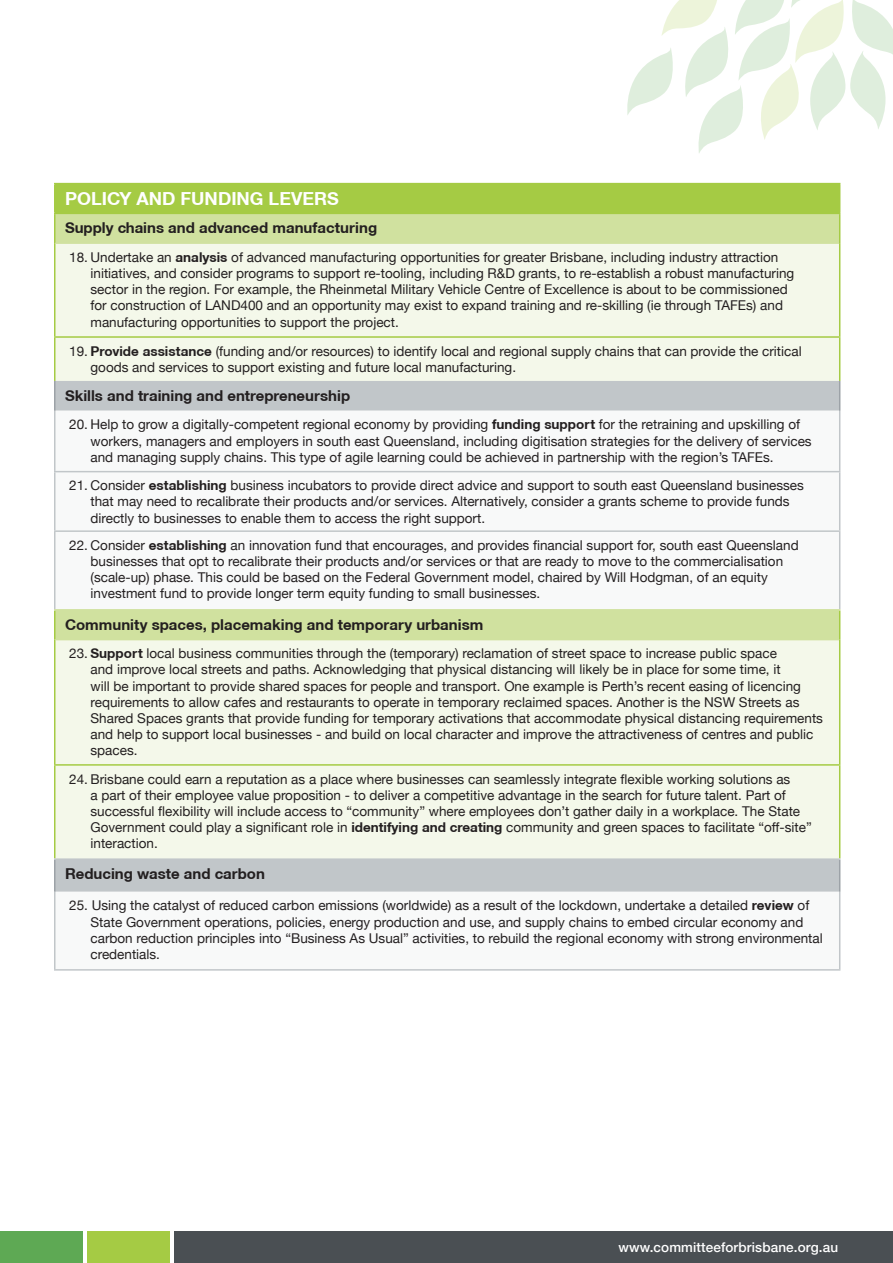
<style>
.page{position:relative;width:893px;height:1263px;background:#fff}
.page>*{position:absolute;margin:0;border:0;box-sizing:border-box;transform-origin:0 0}
.t1{font:700 18px "Helvetica Neue CE";color:#fff}
.t2{font:700 15px "Helvetica Neue CE";color:#231f20}
.t3{font:13.5px/16.2px "Helvetica Neue LT";color:#231f20}
.t4{font:500 13.5px "Helvetica Neue LT";letter-spacing:.01em;color:#fff}
.s1{font-family:"Helvetica Neue CE";font-weight:700}
</style>
<div class="page">
<div style="left:174px;top:1231px;width:719px;height:32px;background:#4a4f53"></div>
<div style="left:88px;top:1231px;width:82px;height:32px;background:#a5cb44"></div>
<div style="left:0;top:1231px;width:82px;height:32px;background:#5ea954"></div>
<svg style="left:627px;top:0;width:266px;height:153px"></svg>
<div style="left:55px;top:184px;width:785px;height:29px;background:#a5cb44"></div>
<div style="left:56px;top:214px;width:783px;height:28px;background:#d0e19f"></div>
<div style="left:56px;top:244px;width:783px;height:137px;background:#f4f8ea"></div>
<div style="left:56px;top:381px;width:783px;height:30px;background:#c1c6c9"></div>
<svg style="left:56px;top:470px;width:783px;height:422px;fill:#f4f8ea"></svg>
<hr style="left:54px;top:183px;width:786px;height:1px;background:#a5cb44">
<hr style="left:54px;top:184px;width:2px;height:29px;background:#a5cb44">
<hr style="left:54px;top:213px;width:786px;height:1px;background:#a5cb44">
<hr style="left:54px;top:214px;width:2px;height:29px;background:#a5cb44">
<svg style="left:839px;top:214px;width:1px;height:29px"></svg>
<hr style="left:54px;top:243px;width:2px;height:93px;background:#a5cb44">
<hr style="left:54px;top:338px;width:2px;height:43px;background:#a5cb44">
<hr style="left:56px;top:242px;width:783px;height:2px;background:#d0e19f">
<hr style="left:839px;top:243px;width:1px;height:93px;background:#a5cb44">
<hr style="left:839px;top:338px;width:1px;height:43px;background:#a5cb44">
<hr style="left:54px;top:336px;width:786px;height:2px;background:#a5cb44">
<hr style="left:54px;top:411px;width:2px;height:60px;background:#c1c6c9">
<hr style="left:54px;top:472px;width:2px;height:58px;background:#c1c6c9">
<hr style="left:54px;top:532px;width:2px;height:77px;background:#c1c6c9">
<hr style="left:839px;top:411px;width:1px;height:60px;background:#c1c6c9">
<hr style="left:839px;top:472px;width:1px;height:58px;background:#c1c6c9">
<hr style="left:839px;top:532px;width:1px;height:77px;background:#c1c6c9">
<hr style="left:54px;top:471px;width:786px;height:1px;background:#c1c6c9">
<hr style="left:54px;top:530px;width:786px;height:2px;background:#c1c6c9">
<hr style="left:54px;top:611px;width:2px;height:29px;background:#a5cb44">
<svg style="left:839px;top:611px;width:1px;height:29px"></svg>
<hr style="left:54px;top:640px;width:2px;height:124px;background:#a5cb44">
<hr style="left:839px;top:640px;width:1px;height:124px;background:#a5cb44">
<hr style="left:54px;top:764px;width:786px;height:2px;background:#a5cb44">
<hr style="left:54px;top:766px;width:2px;height:92px;background:#a5cb44">
<hr style="left:839px;top:766px;width:1px;height:92px;background:#a5cb44">
<hr style="left:54px;top:860px;width:2px;height:32px;background:#9ca2a7">
<hr style="left:839px;top:860px;width:1px;height:32px;background:#9ca2a7">
<hr style="left:54px;top:892px;width:2px;height:77px;background:#c1c6c9">
<hr style="left:839px;top:892px;width:1px;height:77px;background:#c1c6c9">
<hr style="left:54px;top:969px;width:786px;height:2px;background:#c1c6c9">
<hr style="left:54px;top:381px;width:2px;height:30px;background:#9ca2a7">
<hr style="left:839px;top:381px;width:1px;height:30px;background:#9ca2a7">
<hr style="left:54px;top:609px;width:786px;height:2px;background:#d0e19f">
<hr style="left:56px;top:639px;width:783px;height:1px;background:#d0e19f">
<hr style="left:54px;top:858px;width:786px;height:2px;background:#c1c6c9">
<h1 class="t1" style="left:65px;top:187px;width:275px">POLICY AND FUNDING LEVERS</h1>
<p class="t2" style="left:65px;top:218px;width:314px">Supply chains and advanced manufacturing</p>
<p class="t3" style="left:91px;top:249px;width:705px;text-indent:-21px">18. Undertake an <span class="s1">analysis</span> of advanced manufacturing opportunities for greater Brisbane, including industry attraction initiatives, and consider programs to support re-tooling, including R&amp;D grants, to re-establish a robust manufacturing sector in the region. For example, the Rheinmetal Military Vehicle Centre of Excellence is about to be commissioned for construction of LAND400 and an opportunity may exist to expand training and re-skilling (ie through TAFEs) and manufacturing opportunities to support the project.</p>
<p class="t3" style="left:91px;top:343px;width:713px;text-indent:-21px">19. <span class="s1">Provide assistance</span> (funding and/or resources) to identify local and regional supply chains that can provide the critical goods and services to support existing and future local manufacturing.</p>
<p class="t2" style="left:65px;top:386px;width:287px">Skills and training and entrepreneurship</p>
<p class="t3" style="left:91px;top:416px;width:723px;text-indent:-21px">20. Help to grow a digitally-competent regional economy by providing <span class="s1">funding support</span> for the retraining and upskilling of workers, managers and employers in south east Queensland, including digitisation strategies for the delivery of services and managing supply chains. This type of agile learning could be achieved in partnership with the region’s TAFEs.</p>
<p class="t3" style="left:91px;top:477px;width:715px;text-indent:-21px">21. Consider <span class="s1">establishing</span> business incubators to provide direct advice and support to south east Queensland businesses that may need to recalibrate their products and/or services. Alternatively, consider a grants scheme to provide funds directly to businesses to enable them to access the right support.</p>
<p class="t3" style="left:91px;top:537px;width:710px;text-indent:-21px">22. Consider <span class="s1">establishing</span> an innovation fund that encourages, and provides financial support for, south east Queensland businesses that opt to recalibrate their products and/or services or that are ready to move to the commercialisation (scale-up) phase. This could be based on the Federal Government model, chaired by Will Hodgman, of an equity investment fund to provide longer term equity funding to small businesses.</p>
<p class="t2" style="left:65px;top:615px;width:420px">Community spaces, placemaking and temporary urbanism</p>
<p class="t3" style="left:91px;top:645px;width:734px;text-indent:-21px">23. <span class="s1">Support</span> local business communities through the (temporary) reclamation of street space to increase public space<br>and improve local streets and paths. Acknowledging that physical distancing will likely be in place for some time, it<br>will be important to provide shared spaces for people and transport. One example is Perth’s recent easing of licencing requirements to allow cafes and restaurants to operate in temporary reclaimed spaces. Another is the NSW Streets as Shared Spaces grants that provide funding for temporary activations that accommodate physical distancing requirements and help to support local businesses - and build on local character and improve the attractiveness of centres and public spaces.</p>
<p class="t3" style="left:91px;top:770px;width:723px;text-indent:-21px">24. Brisbane could earn a reputation as a place where businesses can seamlessly integrate flexible working solutions as<br>a part of their employee value proposition - to deliver a competitive advantage in the search for future talent. Part of successful flexibility will include access to “community” where employees don’t gather daily in a workplace. The State Government could play a significant role in <span class="s1">identifying and creating</span> community and green spaces to facilitate “off-site” interaction.</p>
<p class="t2" style="left:65px;top:864px;width:201px">Reducing waste and carbon</p>
<p class="t3" style="left:91px;top:897px;width:734px;text-indent:-21px">25. Using the catalyst of reduced carbon emissions (worldwide) as a result of the lockdown, undertake a detailed <span class="s1">review</span> of State Government operations, policies, energy production and use, and supply chains to embed circular economy and carbon reduction principles into “Business As Usual” activities, to rebuild the regional economy with strong environmental credentials.</p>
<p class="t4" style="left:619px;top:1239px;width:221px">www.committeeforbrisbane.org.au</p>
</div>
